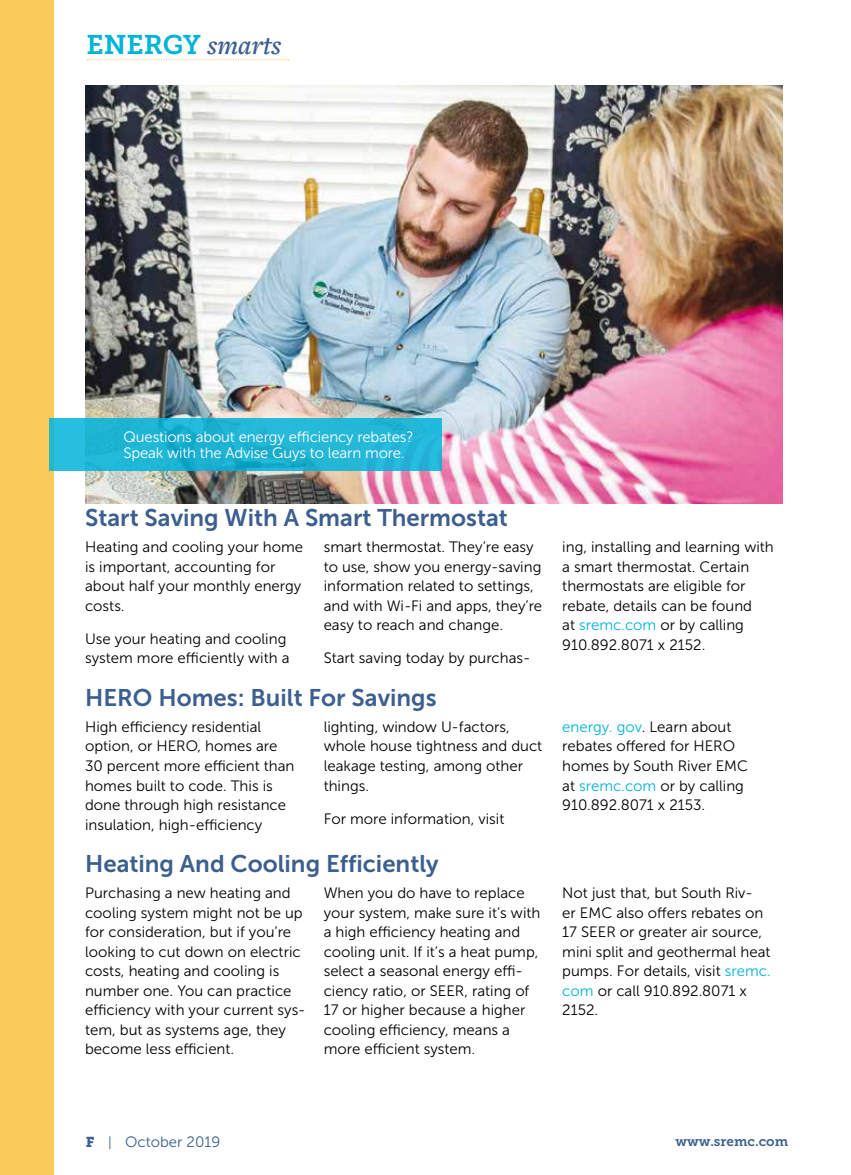
<style>
.page{position:relative;width:851px;height:1175px;background:#fff}
.page>*{position:absolute;margin:0;border:0;box-sizing:border-box;transform-origin:0 0}
.t1{font:26.85px "Museo Slab 700";color:#00b3db}
.t2{font:24px "Museo Sans 700";color:#3c5f8f}
.t3{font:15px/19.5px "Museo Sans 300";color:#000}
.t4{font:15px/16.5px "Museo Sans 300";letter-spacing:-.01em;color:#fff}
.t5{font:15px "Museo Sans 300";color:#3c5f8f}
.t6{font:13.5px "Museo Slab 700";color:#3c5f8f}
.s1{font-family:"Freight Text Pro";font-weight:600;font-style:italic;color:#3c5f8f}
.s2{color:#00b3db}
.s3{font-family:"Museo Slab 900";font-size:14.25px}
.s4{font-size:13.5px}
</style>
<div class="page">
<div style="left:0;top:0;width:54px;height:1174px;background:#facb58"></div>
<svg style="left:87px;top:59px;width:202px;height:1px"></svg>
<img style="left:85px;top:85px;width:697px;height:419px">
<svg style="left:49px;top:418px;width:392px;height:52px;background:#20b5d5"></svg>
<h1 class="t1" style="left:86px;top:29px;width:196px">ENERGY <span class="s1">smarts</span></h1>
<p class="t4" style="left:123px;top:428px;width:292px">Questions about energy efficiency rebates?<br>Speak with the Advise Guys to learn more.</p>
<h2 class="t2" style="left:85px;top:504px;width:424px">Start Saving With A Smart Thermostat</h2>
<p class="t3" style="left:85px;top:537px;width:220px">Heating and cooling your home is important, accounting for about half your monthly energy costs.</p>
<p class="t3" style="left:85px;top:629px;width:206px">Use your heating and cooling system more efficiently with a</p>
<p class="t3" style="left:324px;top:537px;width:220px">smart thermostat. They’re easy to use, show you energy-saving information related to settings, and with Wi-Fi and apps, they’re easy to reach and change.</p>
<p class="t3" style="left:324px;top:648px;width:208px">Start saving today by purchas-</p>
<h2 class="t2" style="left:85px;top:684px;width:353px">HERO Homes: Built For Savings</h2>
<p class="t3" style="left:85px;top:717px;width:211px">High efficiency residential option, or HERO, homes are<br>30 percent more efficient than homes built to code. This is done through high resistance insulation, high-efficiency</p>
<p class="t3" style="left:324px;top:717px;width:220px">lighting, window U-factors, whole house tightness and duct leakage testing, among other things.</p>
<p class="t3" style="left:324px;top:808px;width:182px">For more information, visit</p>
<p class="t3" style="left:562px;top:537px;width:213px">ing, installing and learning with a smart thermostat. Certain thermostats are eligible for rebate, details can be found<br>at <span class="s2">sremc.com</span> or by calling<br>910.892.8071 x 2152.</p>
<p class="t3" style="left:562px;top:717px;width:187px"><span class="s2">energy. gov</span>. Learn about rebates offered for HERO homes by South River EMC at <span class="s2">sremc.com</span> or by calling<br>910.892.8071 x 2153.</p>
<h2 class="t2" style="left:85px;top:850px;width:355px">Heating And Cooling Efficiently</h2>
<p class="t3" style="left:85px;top:883px;width:222px">Purchasing a new heating and cooling system might not be up for consideration, but if you’re looking to cut down on electric costs, heating and cooling is number one. You can practice efficiency with your current sys&shy;tem, but as systems age, they become less efficient.</p>
<p class="t3" style="left:324px;top:883px;width:218px">When you do have to replace your system, make sure it’s with a high efficiency heating and cooling unit. If it’s a heat pump, select a seasonal energy effi&shy;ciency ratio, or SEER, rating of<br>17 or higher because a higher cooling efficiency, means a more efficient system.</p>
<p class="t3" style="left:562px;top:883px;width:210px">Not just that, but South Riv-<br>er EMC also offers rebates on<br>17 SEER or greater air source, mini split and geothermal heat pumps. For details, visit <span class="s2">sremc. com</span> or call 910.892.8071 x<br>2152.</p>
<p class="t5" style="left:86px;top:1133px;width:136px"><span class="s3">F</span> <span class="s4">|</span> October 2019</p>
<p class="t6" style="left:675px;top:1133px;width:114px">www.sremc.com</p>
</div>
